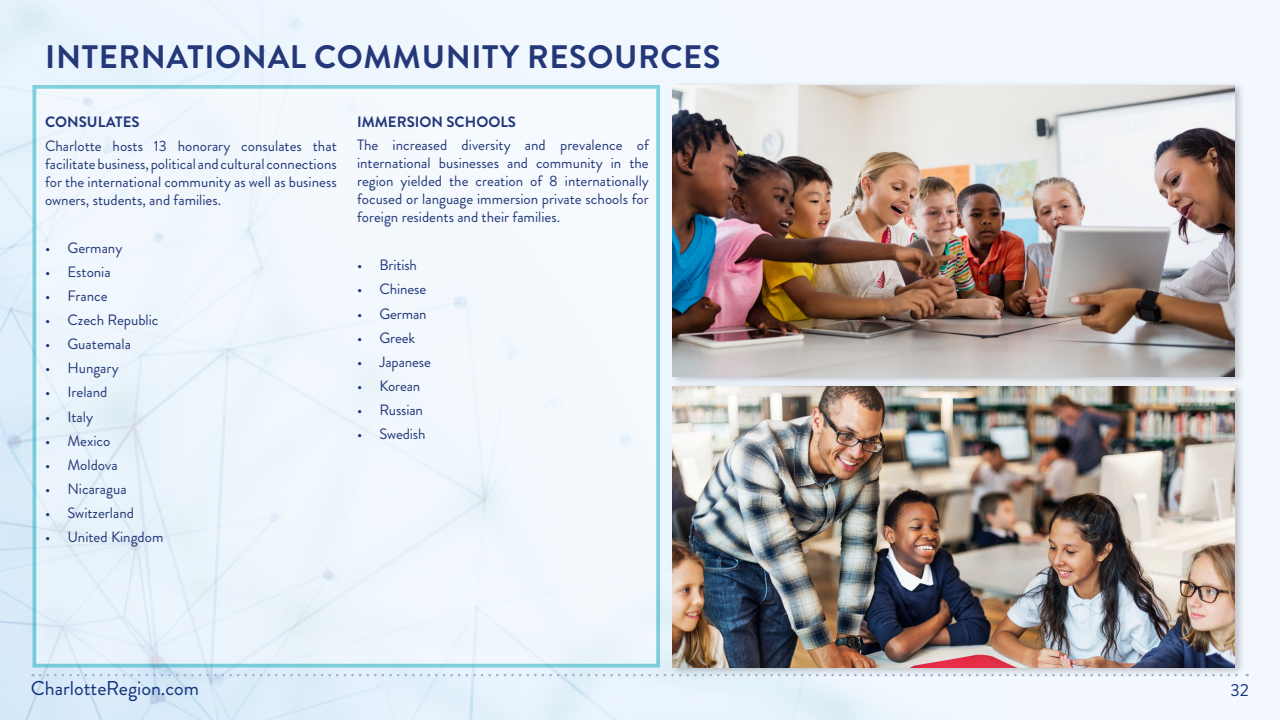
<style>
.page{position:relative;width:1280px;height:720px;background:#fff}
.page>*{position:absolute;margin:0;border:0;box-sizing:border-box;transform-origin:0 0}
.Header_-_White_Pages{font:700 32.5px "Brandon Grotesque";letter-spacing:.02em;color:#243879}
.t1{font:20px "Brandon Grotesque";color:#12337d}
.t2{font:17.5px "Brandon Grotesque";color:#12337d}
.Body_-_White_Pages{font:15px/18px "Brandon Grotesque";color:#243879;text-align:justify}
.Body_-_White_Pages-2{font:700 15px "Brandon Grotesque";color:#243879}
</style>
<div class="page">
<img style="left:0;top:0;width:1280px;height:720px">
<svg style="left:40px;top:674px;width:1208px;height:2px"></svg>
<div style="left:32px;top:85px;width:628px;height:583px;background:#f0f7fd"></div>
<div style="left:669px;top:81px;width:576px;height:305px;background:#231f20;opacity:.25"></div>
<img style="left:672px;top:85px;width:563px;height:291px">
<div style="left:669px;top:382px;width:577px;height:295px;background:#231f20;opacity:.25"></div>
<img style="left:672px;top:386px;width:563px;height:282px">
<p class="Header_-_White_Pages" style="left:45px;top:34px;width:677px">INTERNATIONAL COMMUNITY RESOURCES</p>
<p class="Body_-_White_Pages-2" style="left:45px;top:111px;width:96px">CONSULATES</p>
<p class="Body_-_White_Pages" style="left:45px;top:137px;width:293px">Charlotte hosts 13 honorary consulates that facilitate business, political and cultural connections for the international community as well as business owners, students, and families.</p>
<p class="Body_-_White_Pages" style="left:45px;top:239px;width:79px">• Germany</p>
<p class="Body_-_White_Pages" style="left:45px;top:263px;width:67px">• Estonia</p>
<p class="Body_-_White_Pages" style="left:45px;top:287px;width:64px">• France</p>
<p class="Body_-_White_Pages" style="left:45px;top:311px;width:115px">• Czech Republic</p>
<p class="Body_-_White_Pages" style="left:45px;top:335px;width:88px">• Guatemala</p>
<p class="Body_-_White_Pages" style="left:45px;top:359px;width:75px">• Hungary</p>
<p class="Body_-_White_Pages" style="left:45px;top:383px;width:64px">• Ireland</p>
<p class="Body_-_White_Pages" style="left:45px;top:408px;width:50px">• Italy</p>
<p class="Body_-_White_Pages" style="left:45px;top:432px;width:67px">• Mexico</p>
<p class="Body_-_White_Pages" style="left:45px;top:456px;width:74px">• Moldova</p>
<p class="Body_-_White_Pages" style="left:45px;top:480px;width:83px">• Nicaragua</p>
<p class="Body_-_White_Pages" style="left:45px;top:504px;width:91px">• Switzerland</p>
<p class="Body_-_White_Pages" style="left:45px;top:528px;width:120px">• United Kingdom</p>
<p class="Body_-_White_Pages-2" style="left:357px;top:111px;width:161px">IMMERSION SCHOOLS</p>
<p class="Body_-_White_Pages" style="left:357px;top:136px;width:293px">The increased diversity and prevalence of international businesses and community in the region yielded the creation of 8 internationally focused or language immersion private schools for foreign residents and their families.</p>
<p class="Body_-_White_Pages" style="left:357px;top:256px;width:62px">• British</p>
<p class="Body_-_White_Pages" style="left:357px;top:281px;width:71px">• Chinese</p>
<p class="Body_-_White_Pages" style="left:357px;top:305px;width:71px">• German</p>
<p class="Body_-_White_Pages" style="left:357px;top:329px;width:60px">• Greek</p>
<p class="Body_-_White_Pages" style="left:357px;top:353px;width:75px">• Japanese</p>
<p class="Body_-_White_Pages" style="left:357px;top:377px;width:65px">• Korean</p>
<p class="Body_-_White_Pages" style="left:357px;top:401px;width:67px">• Russian</p>
<p class="Body_-_White_Pages" style="left:357px;top:425px;width:70px">• Swedish</p>
<p class="t1" style="left:31px;top:675px;width:170px">CharlotteRegion.com</p>
<p class="t2" style="left:1230px;top:678px;width:20px">32</p>
</div>
